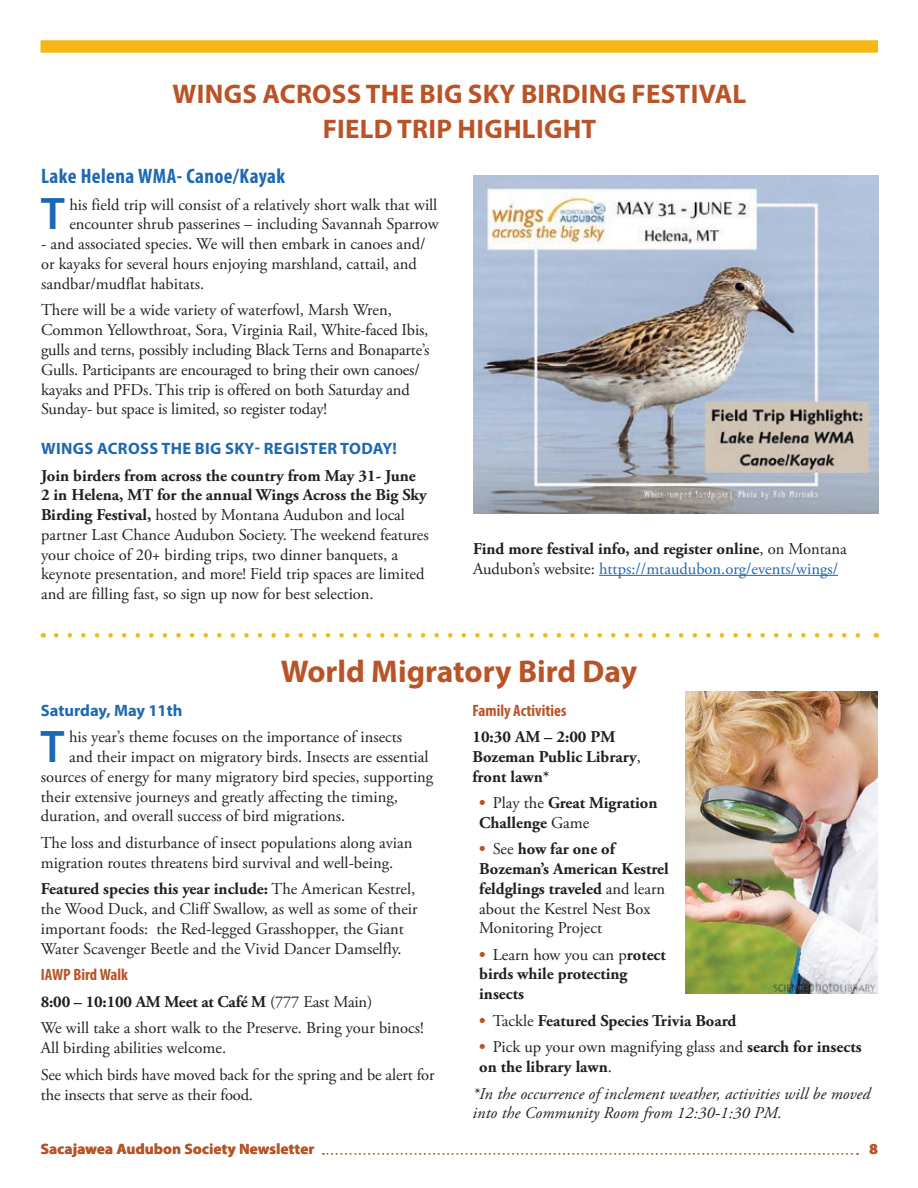
<style>
.page{position:relative;width:918px;height:1188px;background:#fff}
.page>*{position:absolute;margin:0;border:0;box-sizing:border-box;transform-origin:0 0}
.t1{font:600 45.9px "Myriad Pro";color:#1d68b3}
.t2{font:700 31.5px "Myriad Pro";color:#b85427}
.t3{font:700 27px/34.5px "Myriad Pro";letter-spacing:.01em;color:#b85427;text-align:center}
.t4{font:700 condensed 21px "Myriad Pro";letter-spacing:.02em;color:#1d68b3}
.t5{font:16.5px/19.8px "Adobe Garamond Pro";color:#231f20}
.t6{font:700 16.5px/19.8px "Adobe Garamond Pro";color:#231f20}
.t7{font:italic 16.5px/19.8px "Adobe Garamond Pro";letter-spacing:.01em;color:#231f20}
.t8{font:700 16.5px "Myriad Pro";letter-spacing:.02em;color:#1d68b3}
.t9{font:700 condensed 16.5px "Myriad Pro";color:#b85427}
.t10{font:700 16.5px "Myriad Pro";color:#1d68b3}
.t11{font:700 15px "Myriad Pro";letter-spacing:.02em;color:#b85427}
.s1{font-weight:700}
.s2{font-weight:400}
.s3{font-weight:400;color:#1d68b3}
.s4{color:#b85427}
.s5{font-weight:700;color:#b85427}
</style>
<div class="page">
<div style="left:41px;top:40px;width:837px;height:12px;background:#f7b718"></div>
<svg style="left:323px;top:1153px;width:535px;height:2px"></svg>
<hr style="left:599px;top:575px;width:239px;height:1px;background:#1d68b3">
<img style="left:474px;top:175px;width:404px;height:339px">
<img style="left:685px;top:691px;width:193px;height:302px">
<svg style="left:56px;top:633px;width:804px;height:5px"></svg>
<h3 class="t3" style="left:173px;top:76px;width:575px">WINGS ACROSS THE BIG SKY BIRDING FESTIVAL<br>FIELD TRIP HIGHLIGHT</h3>
<p class="t4" style="left:41px;top:163px;width:246px">Lake Helena WMA- Canoe/Kayak</p>
<h1 class="t1" style="left:41px;top:185px;width:26px">T</h1>
<p class="t5" style="left:69px;top:195px;width:371px">his field trip will consist of a relatively short walk that will encounter shrub passerines – including Savannah Sparrow</p>
<p class="t5" style="left:41px;top:235px;width:386px">- and associated species. We will then embark in canoes and/ or kayaks for several hours enjoying marshland, cattail, and sandbar/mudflat habitats.</p>
<p class="t5" style="left:41px;top:301px;width:390px">There will be a wide variety of waterfowl, Marsh Wren, Common Yellowthroat, Sora, Virginia Rail, White-faced Ibis, gulls and terns, possibly including Black Terns and Bonaparte’s Gulls. Participants are encouraged to bring their own canoes/ kayaks and PFDs. This trip is offered on both Saturday and Sunday- but space is limited, so register today!</p>
<p class="t8" style="left:41px;top:438px;width:357px">WINGS ACROSS THE BIG SKY- REGISTER TODAY!</p>
<p class="t5" style="left:41px;top:466px;width:389px"><span class="s1">Join birders from across the country from May 31- June<br>2 in Helena, MT for the annual Wings Across the Big Sky Birding Festival,</span> hosted by Montana Audubon and local partner Last Chance Audubon Society. The weekend features your choice of 20+ birding trips, two dinner banquets, a keynote presentation, and more! Field trip spaces are limited and are filling fast, so sign up now for best selection.</p>
<p class="t6" style="left:473px;top:539px;width:375px">Find more festival info, and register online<span class="s2">, on Montana<br>Audubon’s website:</span> <span class="s3">https://mtaudubon.org/events/wings/</span></p>
<h2 class="t2" style="left:281px;top:651px;width:358px">World Migratory Bird Day</h2>
<p class="t10" style="left:41px;top:699px;width:143px">Saturday, May 11th</p>
<h1 class="t1" style="left:40px;top:717px;width:26px">T</h1>
<p class="t5" style="left:69px;top:728px;width:335px">his year’s theme focuses on the importance of insects</p>
<p class="t5" style="left:69px;top:748px;width:361px">and their impact on migratory birds. Insects are essential</p>
<p class="t5" style="left:41px;top:767px;width:394px">sources of energy for many migratory bird species, supporting</p>
<p class="t5" style="left:41px;top:787px;width:359px">their extensive journeys and greatly affecting the timing,</p>
<p class="t5" style="left:41px;top:807px;width:306px">duration, and overall success of bird migrations.</p>
<p class="t5" style="left:41px;top:833px;width:373px">The loss and disturbance of insect populations along avian migration routes threatens bird survival and well-being.</p>
<p class="t5" style="left:41px;top:880px;width:378px"><span class="s1">Featured species this year include:</span> The American Kestrel, the Wood Duck, and Cliff Swallow, as well as some of their important foods: the Red-legged Grasshopper, the Giant Water Scavenger Beetle and the Vivid Dancer Damselfly.</p>
<p class="t9" style="left:41px;top:965px;width:89px">IAWP Bird Walk</p>
<p class="t5" style="left:41px;top:989px;width:384px;line-height:26.5px"><span class="s1">8:00 – 10:100 AM Meet at Café M</span> (777 East Main)<br>We will take a short walk to the Preserve. Bring your binocs!</p>
<p class="t5" style="left:41px;top:1035px;width:395px;line-height:26.5px">All birding abilities welcome.<br>See which birds have moved back for the spring and be alert for</p>
<p class="t5" style="left:41px;top:1085px;width:214px">the insects that serve as their food.</p>
<p class="t9" style="left:472px;top:700px;width:95px">Family Activities</p>
<p class="t6" style="left:472px;top:727px;width:170px">10:30 AM – 2:00 PM<br>Bozeman Public Library<span class="s2">, </span>front lawn*</p>
<p class="t6" style="left:479px;top:793px;width:180px"><span class="s4">•</span> <span class="s2">Play the</span> Great Migration<br>Challenge <span class="s2">Game</span></p>
<p class="t6" style="left:479px;top:840px;width:191px"><span class="s4">•</span> <span class="s2">See</span> how far one of<br>Bozeman’s American Kestrel feldglings traveled <span class="s2">and learn about the Kestrel Nest Box<br>Monitoring Project</span></p>
<p class="t6" style="left:479px;top:945px;width:188px"><span class="s4">•</span> <span class="s2">Learn how you can p</span>rotect birds while protecting insects</p>
<p class="t6" style="left:479px;top:1011px;width:259px"><span class="s4">•</span> <span class="s2">Tackle</span> Featured Species Trivia Board</p>
<p class="t5" style="left:479px;top:1038px;width:384px"><span class="s5">•</span> Pick up your own magnifying glass and <span class="s1">search for insects on the library lawn</span>.</p>
<p class="t7" style="left:472px;top:1084px;width:399px">*In the occurrence of inclement weather, activities will be moved into the Community Room from 12:30-1:30 PM.</p>
<p class="t11" style="left:41px;top:1139px;width:275px">Sacajawea Audubon Society Newsletter</p>
<p class="t11" style="left:869px;top:1139px;width:10px">8</p>
</div>
